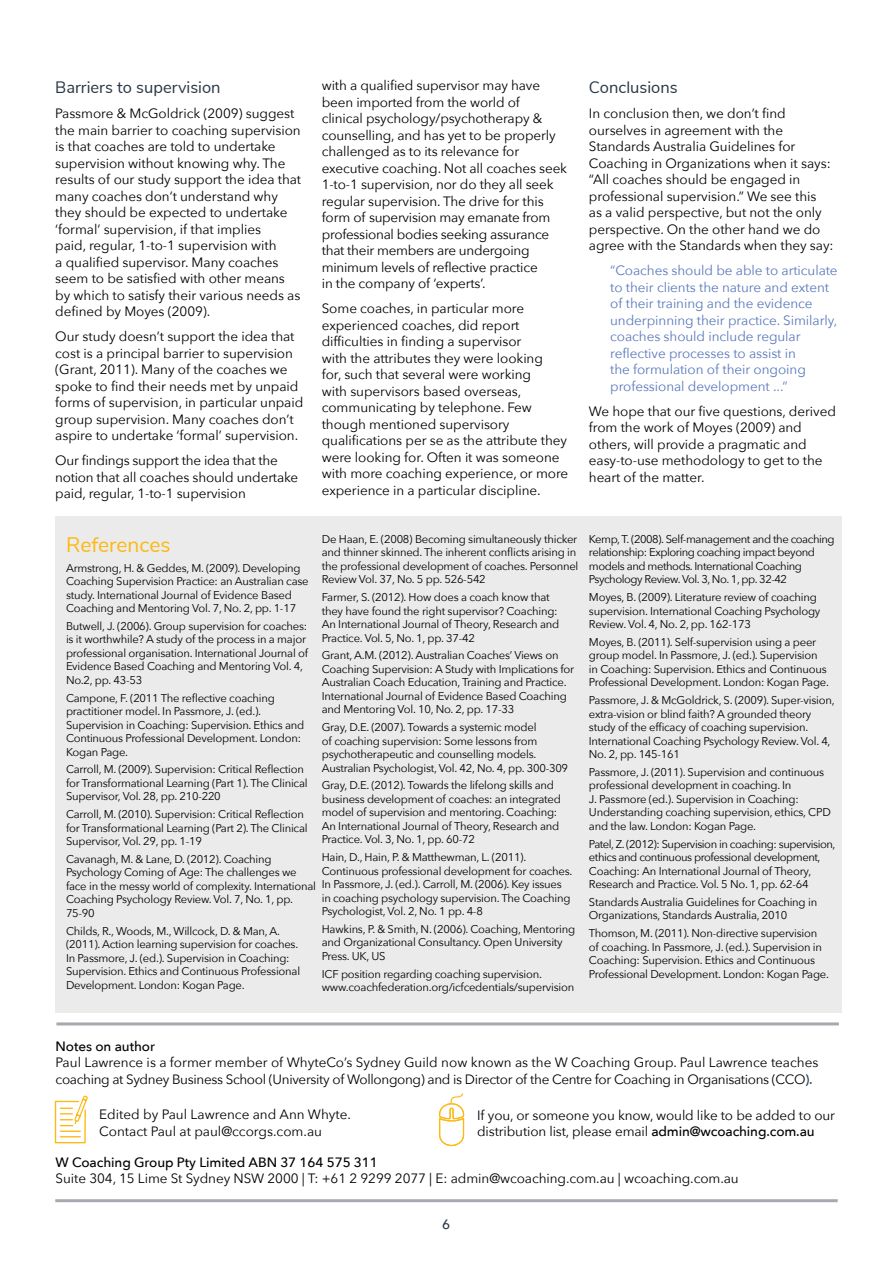
<style>
.page{position:relative;width:893px;height:1263px;background:#fff}
.page>*{position:absolute;margin:0;border:0;box-sizing:border-box;transform-origin:0 0}
.t1{font:21px "Nunito Sans";color:#fdb913}
.t2{font:16.5px "Nunito Sans";color:#283747}
.t3{font:13.5px/16.5px "Avenir Next";letter-spacing:-.005em;color:#000}
.t4{font:13.5px/16.5px "Avenir Next";letter-spacing:-.005em;color:#5979bb}
.t5{font:13.5px/16.5px "Avenir Next";letter-spacing:-.025em;color:#000}
.t6{font:500 13.5px "Avenir Next";letter-spacing:-.005em;color:#000}
.t7{font:500 13.5px "Avenir Next";color:#283747}
.t8{font:11.25px/13.5px "Avenir Next";letter-spacing:-.02em;color:#000}
.t9{font:11.25px/13.5px "Avenir Next";letter-spacing:-.04em;color:#000}
.s1{font-weight:500;color:#283747}
.s2{font-weight:500}
</style>
<div class="page">
<hr style="left:55px;top:1199px;width:783px;height:3px;background:#a8a8b0">
<div style="left:55px;top:516px;width:787px;height:496px;background:#ebebec"></div>
<hr style="left:56px;top:1022px;width:783px;height:3px;background:#a8a8b0">
<svg style="left:439px;top:1093px;width:26px;height:54px"></svg>
<svg style="left:54px;top:1095px;width:34px;height:49px"></svg>
<h2 class="t2" style="left:55px;top:75px;width:167px">Barriers to supervision</h2>
<p class="t3" style="left:55px;top:105px;width:247px">Passmore &amp; McGoldrick (2009) suggest the main barrier to coaching supervision is that coaches are told to undertake supervision without knowing why. The results of our study support the idea that many coaches don’t understand why they should be expected to undertake ‘formal’ supervision, if that implies<br>paid, regular, 1-to-1 supervision with<br>a qualified supervisor. Many coaches seem to be satisfied with other means by which to satisfy their various needs as defined by Moyes (2009).</p>
<p class="t3" style="left:55px;top:328px;width:250px">Our study doesn’t support the idea that cost is a principal barrier to supervision (Grant, 2011). Many of the coaches we spoke to find their needs met by unpaid forms of supervision, in particular unpaid group supervision. Many coaches don’t aspire to undertake ‘formal’ supervision.</p>
<p class="t3" style="left:55px;top:452px;width:245px">Our findings support the idea that the notion that all coaches should undertake paid, regular, 1-to-1 supervision</p>
<p class="t3" style="left:322px;top:77px;width:247px">with a qualified supervisor may have been imported from the world of<br>clinical psychology/psychotherapy &amp; counselling, and has yet to be properly challenged as to its relevance for executive coaching. Not all coaches seek 1-to-1 supervision, nor do they all seek regular supervision. The drive for this form of supervision may emanate from professional bodies seeking assurance that their members are undergoing minimum levels of reflective practice<br>in the company of ‘experts’.</p>
<p class="t3" style="left:322px;top:299px;width:248px">Some coaches, in particular more experienced coaches, did report difficulties in finding a supervisor<br>with the attributes they were looking<br>for, such that several were working<br>with supervisors based overseas, communicating by telephone. Few though mentioned supervisory qualifications per se as the attribute they were looking for. Often it was someone with more coaching experience, or more experience in a particular discipline.</p>
<h2 class="t2" style="left:589px;top:75px;width:90px">Conclusions</h2>
<p class="t3" style="left:589px;top:105px;width:246px">In conclusion then, we don’t find ourselves in agreement with the Standards Australia Guidelines for Coaching in Organizations when it says: “All coaches should be engaged in professional supervision.” We see this<br>as a valid perspective, but not the only perspective. On the other hand we do agree with the Standards when they say:</p>
<p class="t4" style="left:610px;top:262px;width:229px">“Coaches should be able to articulate to their clients the nature and extent of their training and the evidence underpinning their practice. Similarly, coaches should include regular reflective processes to assist in<br>the formulation of their ongoing professional development ...”</p>
<p class="t3" style="left:589px;top:402px;width:249px">We hope that our five questions, derived from the work of Moyes (2009) and others, will provide a pragmatic and easy-to-use methodology to get to the heart of the matter.</p>
<p class="t8" style="left:322px;top:532px;width:258px">De Haan, E. (2008) Becoming simultaneously thicker and thinner skinned. The inherent conflicts arising in the professional development of coaches. Personnel Review Vol. 37, No. 5 pp. 526-542</p>
<p class="t8" style="left:322px;top:590px;width:239px">Farmer, S. (2012). How does a coach know that they have found the right supervisor? Coaching:<br>An International Journal of Theory, Research and Practice. Vol. 5, No. 1, pp. 37-42</p>
<p class="t8" style="left:322px;top:648px;width:254px">Grant, A.M. (2012). Australian Coaches’ Views on Coaching Supervision: A Study with Implications for Australian Coach Education, Training and Practice.<br>International Journal of Evidence Based Coaching and Mentoring Vol. 10, No. 2, pp. 17-33</p>
<p class="t8" style="left:322px;top:720px;width:248px">Gray, D.E. (2007). Towards a systemic model<br>of coaching supervision: Some lessons from psychotherapeutic and counselling models.<br>Australian Psychologist, Vol. 42, No. 4, pp. 300-309</p>
<p class="t8" style="left:322px;top:778px;width:241px">Gray, D.E. (2012). Towards the lifelong skills and business development of coaches: an integrated model of supervision and mentoring. Coaching:<br>An International Journal of Theory, Research and Practice. Vol. 3, No. 1, pp. 60-72</p>
<p class="t8" style="left:322px;top:850px;width:252px">Hain, D., Hain, P. &amp; Matthewman, L. (2011).<br>Continuous professional development for coaches.<br>In Passmore, J. (ed.). Carroll, M. (2006). Key issues in coaching psychology supervision. The Coaching Psychologist, Vol. 2, No. 1 pp. 4-8</p>
<p class="t8" style="left:322px;top:922px;width:255px">Hawkins, P. &amp; Smith, N. (2006). Coaching, Mentoring and Organizational Consultancy. Open University<br>Press. UK, US</p>
<p class="t8" style="left:322px;top:966px;width:254px">ICF position regarding coaching supervision. www.coachfederation.org/icfcedentials/supervision</p>
<h1 class="t1" style="left:66px;top:529px;width:106px">References</h1>
<p class="t8" style="left:66px;top:560px;width:244px">Armstrong, H. &amp; Geddes, M. (2009). Developing Coaching Supervision Practice: an Australian case study. International Journal of Evidence Based Coaching and Mentoring Vol. 7, No. 2, pp. 1-17</p>
<p class="t8" style="left:66px;top:619px;width:244px">Butwell, J. (2006). Group supervision for coaches: is it worthwhile? A study of the process in a major professional organisation. International Journal of Evidence Based Coaching and Mentoring Vol. 4, No.2, pp. 43-53</p>
<p class="t8" style="left:66px;top:690px;width:240px">Campone, F. (2011 The reflective coaching practitioner model. In Passmore, J. (ed.).<br>Supervision in Coaching: Supervision. Ethics and Continuous Professional Development. London:<br>Kogan Page.</p>
<p class="t8" style="left:66px;top:762px;width:243px">Carroll, M. (2009). Supervision: Critical Reflection for Transformational Learning (Part 1). The Clinical<br>Supervisor, Vol. 28, pp. 210-220</p>
<p class="t8" style="left:66px;top:807px;width:243px">Carroll, M. (2010). Supervision: Critical Reflection for Transformational Learning (Part 2). The Clinical<br>Supervisor, Vol. 29, pp. 1-19</p>
<p class="t8" style="left:66px;top:852px;width:251px">Cavanagh, M. &amp; Lane, D. (2012). Coaching Psychology Coming of Age: The challenges we face in the messy world of complexity. International Coaching Psychology Review. Vol. 7, No. 1, pp.<br>75-90</p>
<p class="t8" style="left:66px;top:923px;width:236px">Childs, R., Woods, M., Willcock, D. &amp; Man, A. (2011). Action learning supervision for coaches.<br>In Passmore, J. (ed.). Supervision in Coaching:<br>Supervision. Ethics and Continuous Professional Development. London: Kogan Page.</p>
<p class="t9" style="left:589px;top:532px;width:247px">Kemp, T. (2008). Self-management and the coaching relationship: Exploring coaching impact beyond models and methods. International Coaching Psychology Review. Vol. 3, No. 1, pp. 32-42</p>
<p class="t8" style="left:589px;top:590px;width:233px">Moyes, B. (2009). Literature review of coaching supervision. International Coaching Psychology<br>Review. Vol. 4, No. 2, pp. 162-173</p>
<p class="t8" style="left:589px;top:635px;width:242px">Moyes, B. (2011). Self-supervision using a peer group model. In Passmore, J. (ed.). Supervision in Coaching: Supervision. Ethics and Continuous Professional Development. London: Kogan Page.</p>
<p class="t8" style="left:589px;top:693px;width:247px">Passmore, J. &amp; McGoldrick, S. (2009). Super-vision, extra-vision or blind faith? A grounded theory study of the efficacy of coaching supervision.<br>International Coaching Psychology Review. Vol. 4, No. 2, pp. 145-161</p>
<p class="t8" style="left:589px;top:765px;width:243px">Passmore, J. (2011). Supervision and continuous professional development in coaching. In<br>J. Passmore (ed.). Supervision in Coaching:<br>Understanding coaching supervision, ethics, CPD and the law. London: Kogan Page.</p>
<p class="t9" style="left:589px;top:836px;width:248px">Patel, Z. (2012): Supervision in coaching: supervision, ethics and continuous professional development, Coaching: An International Journal of Theory, Research and Practice. Vol. 5 No. 1, pp. 62-64</p>
<p class="t8" style="left:589px;top:895px;width:230px">Standards Australia Guidelines for Coaching in<br>Organizations, Standards Australia, 2010</p>
<p class="t8" style="left:589px;top:926px;width:242px">Thomson, M. (2011). Non-directive supervision of coaching. In Passmore, J. (ed.). Supervision in Coaching: Supervision. Ethics and Continuous Professional Development. London: Kogan Page.</p>
<p class="t6" style="left:56px;top:1035px;width:101px">Notes on author</p>
<p class="t5" style="left:56px;top:1054px;width:764px">Paul Lawrence is a former member of WhyteCo’s Sydney Guild now known as the W Coaching Group. Paul Lawrence teaches coaching at Sydney Business School (University of Wollongong) and is Director of the Centre for Coaching in Organisations (CCO<span class="s1">).</span></p>
<p class="t3" style="left:99px;top:1106px;width:253px">Edited by Paul Lawrence and Ann Whyte.<br>Contact Paul at paul@ccorgs.com.au</p>
<p class="t3" style="left:477px;top:1106px;width:359px">If you, or someone you know, would like to be added to our distribution list, please email <span class="s2">admin@wcoaching.com.au</span></p>
<p class="t6" style="left:56px;top:1151px;width:324px">W Coaching Group Pty Limited ABN 37 164 575 311</p>
<p class="t3" style="left:56px;top:1170px;width:685px">Suite 304, 15 Lime St Sydney NSW 2000 | T: +61 2 9299 2077 | E: admin@wcoaching.com.au | wcoaching.com.au</p>
<p class="t7" style="left:442px;top:1212px;width:10px">6</p>
</div>
